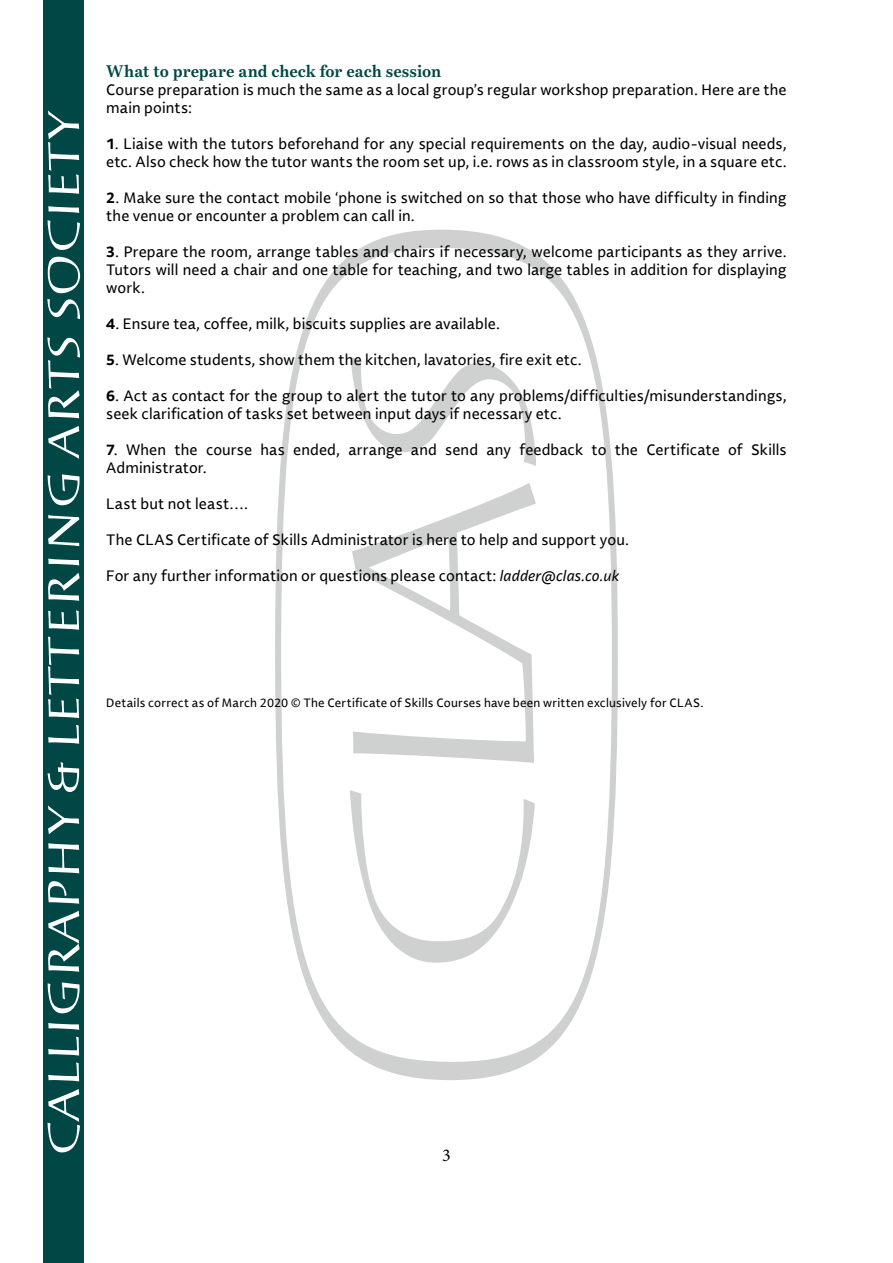
<style>
.page{position:relative;width:893px;height:1263px;background:#fff}
.page>*{position:absolute;margin:0;border:0;box-sizing:border-box;transform-origin:0 0}
.t1{font:18px "Minion Pro";color:#000}
.t2{font:700 16.5px "Bressay Trial";color:#014745}
.t3{font:15px/18px "Lemance Trial";letter-spacing:.01em;color:#000}
.t4{font:12px "Lemance Trial";letter-spacing:.02em;color:#000}
.s1{font-weight:700}
.s2{font-style:italic}
</style>
<div class="page">
<div style="left:44px;top:0;width:40px;height:1263px;background:#014745"></div>
<svg style="left:48px;top:1089px;width:32px;height:63px"></svg>
<svg style="left:48px;top:1062px;width:31px;height:19px"></svg>
<svg style="left:48px;top:1037px;width:31px;height:18px"></svg>
<svg style="left:48px;top:1023px;width:31px;height:7px"></svg>
<svg style="left:48px;top:982px;width:32px;height:31px"></svg>
<svg style="left:48px;top:911px;width:32px;height:61px"></svg>
<svg style="left:48px;top:881px;width:31px;height:23px"></svg>
<svg style="left:48px;top:843px;width:31px;height:30px"></svg>
<svg style="left:48px;top:805px;width:31px;height:29px"></svg>
<svg style="left:48px;top:762px;width:31px;height:30px"></svg>
<svg style="left:48px;top:725px;width:31px;height:19px"></svg>
<svg style="left:48px;top:636px;width:31px;height:82px"></svg>
<svg style="left:48px;top:610px;width:31px;height:20px"></svg>
<svg style="left:48px;top:573px;width:32px;height:28px"></svg>
<svg style="left:48px;top:559px;width:31px;height:6px"></svg>
<svg style="left:48px;top:515px;width:31px;height:31px"></svg>
<svg style="left:48px;top:474px;width:32px;height:31px"></svg>
<svg style="left:48px;top:426px;width:31px;height:33px"></svg>
<svg style="left:47px;top:337px;width:33px;height:81px"></svg>
<svg style="left:47px;top:256px;width:33px;height:63px"></svg>
<svg style="left:48px;top:220px;width:32px;height:30px"></svg>
<svg style="left:48px;top:206px;width:31px;height:7px"></svg>
<svg style="left:48px;top:111px;width:31px;height:83px"></svg>
<svg style="left:275px;top:229px;width:343px;height:851px"></svg>
<svg style="left:350px;top:790px;width:185px;height:173px"></svg>
<svg style="left:352px;top:483px;width:184px;height:280px"></svg>
<svg style="left:351px;top:357px;width:185px;height:109px"></svg>
<p class="t2" style="left:106px;top:61px;width:337px">What to prepare and check for each session</p>
<p class="t3" style="left:106px;top:81px;width:682px">Course preparation is much the same as a local group’s regular workshop preparation. Here are the main points:</p>
<p class="t3" style="left:106px;top:135px;width:682px"><span class="s1">1</span>. Liaise with the tutors beforehand for any special requirements on the day, audio-visual needs, etc. Also check how the tutor wants the room set up, i.e. rows as in classroom style, in a square etc.</p>
<p class="t3" style="left:106px;top:189px;width:682px"><span class="s1">2</span>. Make sure the contact mobile ‘phone is switched on so that those who have difficulty in finding the venue or encounter a problem can call in.</p>
<p class="t3" style="left:106px;top:243px;width:682px;text-align:justify"><span class="s1">3</span>. Prepare the room, arrange tables and chairs if necessary, welcome participants as they arrive.<br>Tutors will need a chair and one table for teaching, and two large tables in addition for displaying work.</p>
<p class="t3" style="left:106px;top:315px;width:395px"><span class="s1">4</span>. Ensure tea, coffee, milk, biscuits supplies are available.</p>
<p class="t3" style="left:106px;top:351px;width:477px"><span class="s1">5</span>. Welcome students, show them the kitchen, lavatories, fire exit etc.</p>
<p class="t3" style="left:106px;top:387px;width:682px"><span class="s1">6</span>. Act as contact for the group to alert the tutor to any problems/difficulties/misunderstandings, seek clarification of tasks set between input days if necessary etc.</p>
<p class="t3" style="left:106px;top:441px;width:682px"><span class="s1">7</span>. When the course has ended, arrange and send any feedback to the Certificate of Skills<br>Administrator.</p>
<p class="t3" style="left:106px;top:495px;width:143px">Last but not least….</p>
<p class="t3" style="left:106px;top:531px;width:524px">The CLAS Certificate of Skills Administrator is here to help and support you.</p>
<p class="t3" style="left:106px;top:567px;width:514px">For any further information or questions please contact: <span class="s2">ladder@clas.co.uk</span></p>
<p class="t4" style="left:106px;top:695px;width:599px">Details correct as of March 2020 © The Certificate of Skills Courses have been written exclusively for CLAS.</p>
<p class="t1" style="left:442px;top:1143px;width:10px">3</p>
</div>
